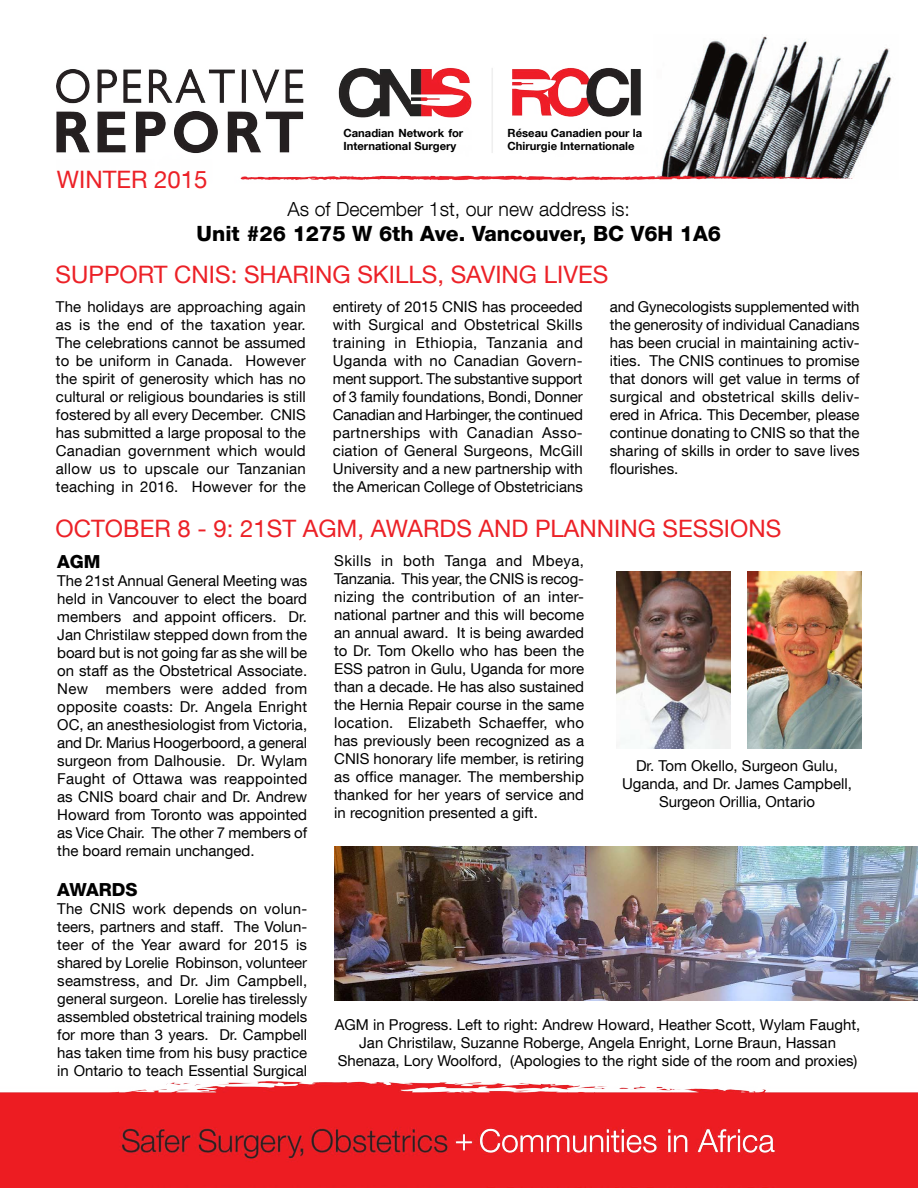
<style>
.page{position:relative;width:918px;height:1188px;background:#fff}
.page>*{position:absolute;margin:0;border:0;box-sizing:border-box;transform-origin:0 0}
.t1{font:24px "Helvetica Neue LT Com";color:#ec2127}
.t2{font:800 21px "Helvetica Neue LT Com";color:#000}
.t3{font:300 19.5px "Helvetica Neue LT Com";color:#000}
.t4{font:800 18px "Helvetica Neue LT Com";color:#000}
.t5{font:15px/18px "Helvetica Neue LT Com";color:#000;text-align:justify}
.t6{font:700 11.25px/13.5px "Helvetica Neue LT Com";color:#000}
</style>
<div class="page">
<img style="left:57px;top:36px;width:835px;height:145px">
<img style="left:0;top:1082px;width:918px;height:106px">
<img style="left:334px;top:847px;width:584px;height:153px">
<img style="left:616px;top:571px;width:115px;height:178px">
<img style="left:747px;top:571px;width:115px;height:178px">
<h1 class="t1" style="left:57px;top:165px;width:152px">WINTER 2015</h1>
<p class="t6" style="left:343px;top:125px;width:121px">Canadian Network for<br>International Surgery</p>
<p class="t6" style="left:508px;top:125px;width:136px">Réseau Canadien pour la<br>Chirurgie Internationale</p>
<h3 class="t3" style="left:288px;top:197px;width:344px">As of December 1st, our new address is:</h3>
<h2 class="t2" style="left:197px;top:221px;width:526px">Unit #26 1275 W 6th Ave. Vancouver, BC V6H 1A6</h2>
<h1 class="t1" style="left:56px;top:260px;width:81px">Su pport</h1>
<h1 class="t1" style="left:174px;top:260px;width:101px">CNIS: Sharing</h1>
<h1 class="t1" style="left:357px;top:260px;width:44px">skills</h1>
<h1 class="t1" style="left:437px;top:260px;width:29px">, saving</h1>
<h1 class="t1" style="left:544px;top:260px;width:14px">lives</h1>
<p class="t5" style="left:56px;top:297px;width:252px">The holidays are approaching again as is the end of the taxation year.<br>The celebrations cannot be assumed to be uniform in Canada. However the spirit of generosity which has no cultural or religious boundaries is still fostered by all every December. CNIS has submitted a large proposal to the Canadian government which would allow us to upscale our Tanzanian teaching in 2016. However for the</p>
<p class="t5" style="left:333px;top:297px;width:252px">entirety of 2015 CNIS has proceeded with Surgical and Obstetrical Skills training in Ethiopia, Tanzania and Uganda with no Canadian Govern&shy;ment support. The substantive support of 3 family foundations, Bondi, Donner Canadian and Harbinger, the continued partnerships with Canadian Asso&shy;ciation of General Surgeons, McGill University and a new partnership with the American College of Obstetricians</p>
<p class="t5" style="left:610px;top:297px;width:252px">and Gynecologists supplemented with the generosity of individual Canadians has been crucial in maintaining activ&shy;ities. The CNIS continues to promise that donors will get value in terms of surgical and obstetrical skills deliv&shy;ered in Africa. This December, please continue donating to CNIS so that the sharing of skills in order to save lives flourishes.</p>
<h1 class="t1" style="left:56px;top:513px;width:36px">October</h1>
<h1 class="t1" style="left:177px;top:513px;width:227px">8 - 9: 21st AGM, Awards</h1>
<h1 class="t1" style="left:479px;top:513px;width:18px">and</h1>
<h1 class="t1" style="left:535px;top:513px;width:16px">Planning</h1>
<h1 class="t1" style="left:663px;top:513px;width:31px">Sessions</h1>
<p class="t4" style="left:57px;top:551px;width:45px">AGM</p>
<p class="t5" style="left:57px;top:571px;width:252px">The 21st Annual General Meeting was held in Vancouver to elect the board members and appoint officers. Dr.<br>Jan Christilaw stepped down from the board but is not going far as she will be on staff as the Obstetrical Associate.<br>New members were added from opposite coasts: Dr. Angela Enright OC, an anesthesiologist from Victoria, and Dr. Marius Hoogerboord, a general surgeon from Dalhousie. Dr. Wylam Faught of Ottawa was reappointed as CNIS board chair and Dr. Andrew Howard from Toronto was appointed as Vice Chair. The other 7 members of the board remain unchanged.</p>
<p class="t4" style="left:57px;top:878px;width:82px">AWARDS</p>
<p class="t5" style="left:57px;top:899px;width:252px">The CNIS work depends on volun&shy;teers, partners and staff. The Volun&shy;teer of the Year award for 2015 is shared by Lorelie Robinson, volunteer seamstress, and Dr. Jim Campbell, general surgeon. Lorelie has tirelessly assembled obstetrical training models for more than 3 years. Dr. Campbell has taken time from his busy practice in Ontario to teach Essential Surgical</p>
<p class="t5" style="left:334px;top:551px;width:251px">Skills in both Tanga and Mbeya, Tanzania. This year, the CNIS is recog&shy;nizing the contribution of an inter&shy;national partner and this will become an annual award. It is being awarded to Dr. Tom Okello who has been the ESS patron in Gulu, Uganda for more than a decade. He has also sustained the Hernia Repair course in the same location. Elizabeth Schaeffer, who has previously been recognized as a CNIS honorary life member, is retiring as office manager. The membership thanked for her years of service and in recognition presented a gift.</p>
<p class="t5" style="left:622px;top:756px;width:231px;text-align:center">Dr. Tom Okello, Surgeon Gulu,<br>Uganda, and Dr. James Campbell,<br>Surgeon Orillia, Ontario</p>
<p class="t5" style="left:335px;top:1015px;width:527px;text-align:center">AGM in Progress. Left to right: Andrew Howard, Heather Scott, Wylam Faught,<br>Jan Christilaw, Suzanne Roberge, Angela Enright, Lorne Braun, Hassan<br>Shenaza, Lory Woolford, (Apologies to the right side of the room and proxies)</p>
</div>
